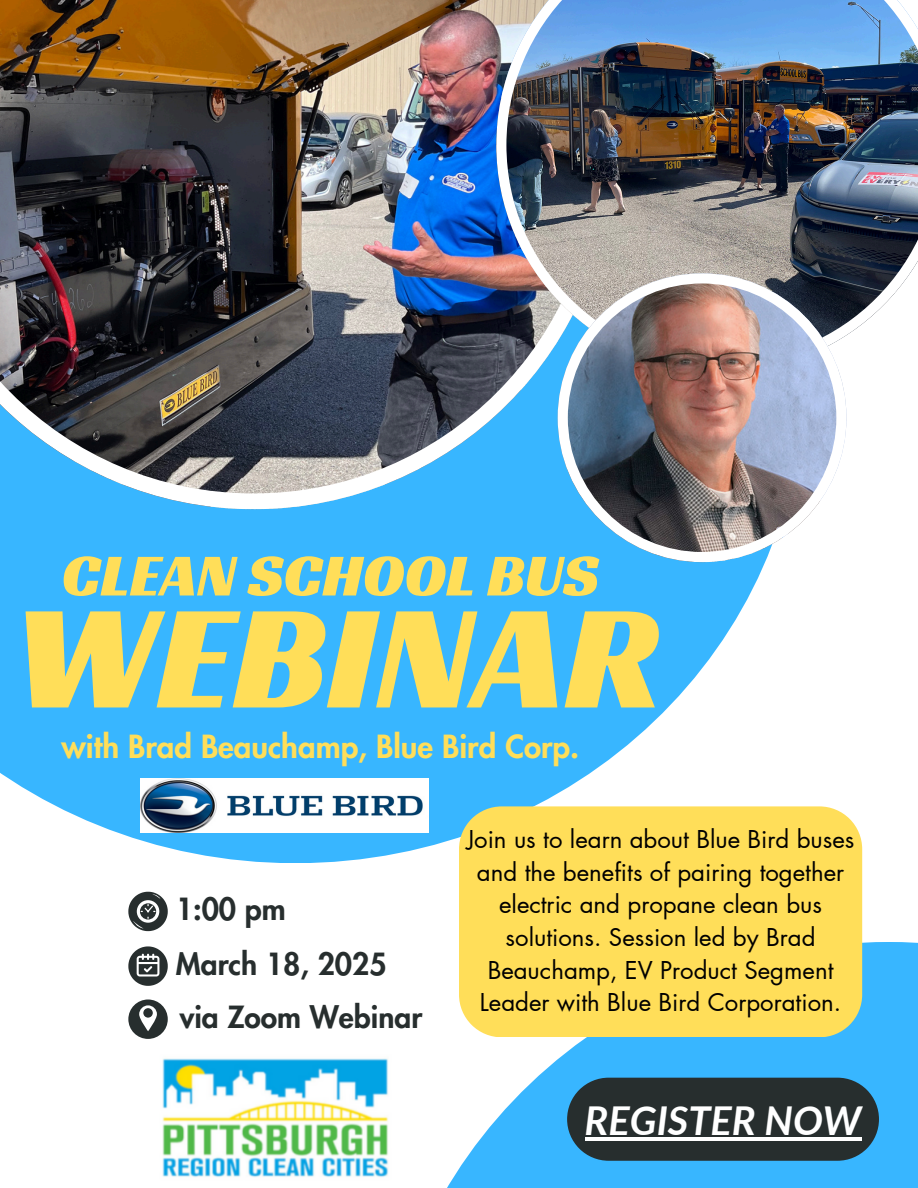
<style>
.page{position:relative;width:918px;height:1188px;background:#fff}
.page>*{position:absolute;margin:0;border:0;box-sizing:border-box;transform-origin:0 0}
.t1{font:151.35px "Racing Sans One";color:#ffde59}
.t2{font:60.75px "Racing Sans One";color:#ffde59}
.t3{font:italic 700 39.75px "Lato";color:#fff}
.t4{font:800 31.2px "Futura LT Pro";color:#ffde59}
.t5{font:800 29.85px "Futura LT Pro";color:#272e2e}
.t6{font:24px/32.7px "Futura LT Pro";color:#000;text-align:center}
</style>
<div class="page">
<svg style="left:0;top:509px;width:765px;height:354px;background:#53c0fe"></svg>
<img style="left:0;top:0;width:558px;height:509px">
<img style="left:496px;top:0;width:422px;height:372px">
<img style="left:558px;top:273px;width:288px;height:289px">
<svg style="left:447px;top:942px;width:471px;height:246px;fill:#38b6ff"></svg>
<svg style="left:567px;top:1078px;width:312px;height:83px;background:#28363b"></svg>
<svg style="left:128px;top:892px;width:40px;height:39px"></svg>
<svg style="left:128px;top:946px;width:40px;height:40px"></svg>
<svg style="left:128px;top:999px;width:40px;height:40px"></svg>
<img style="left:162px;top:1058px;width:227px;height:119px">
<div style="left:459px;top:806px;width:403px;height:231px;background:#ffde59"></div>
<img style="left:140px;top:779px;width:288px;height:54px">
<hr style="left:585px;top:1137px;width:277px;height:4px;background:#fff">
<h1 class="t2" style="left:62px;top:536px;width:539px">CLEAN SCHOOL BUS</h1>
<p class="t1" style="left:14px;top:560px;width:648px">WEBINAR</p>
<p class="t4" style="left:62px;top:732px;width:519px">with Brad Beauchamp, Blue Bird Corp.</p>
<p class="t5" style="left:176px;top:895px;width:111px">1:00 pm</p>
<h4 class="t5" style="left:176px;top:950px;width:212px">March 18, 2025</h4>
<h3 class="t5" style="left:180px;top:1004px;width:244px">via Zoom Webinar</h3>
<p class="t6" style="left:467px;top:824px;width:389px">Join us to learn about Blue Bird buses and the benefits of pairing together electric and propane clean bus solutions. Session led by Brad Beauchamp, EV Product Segment Leader with Blue Bird Corporation.</p>
<p class="t3" style="left:585px;top:1096px;width:278px">REGISTER NOW</p>
</div>
